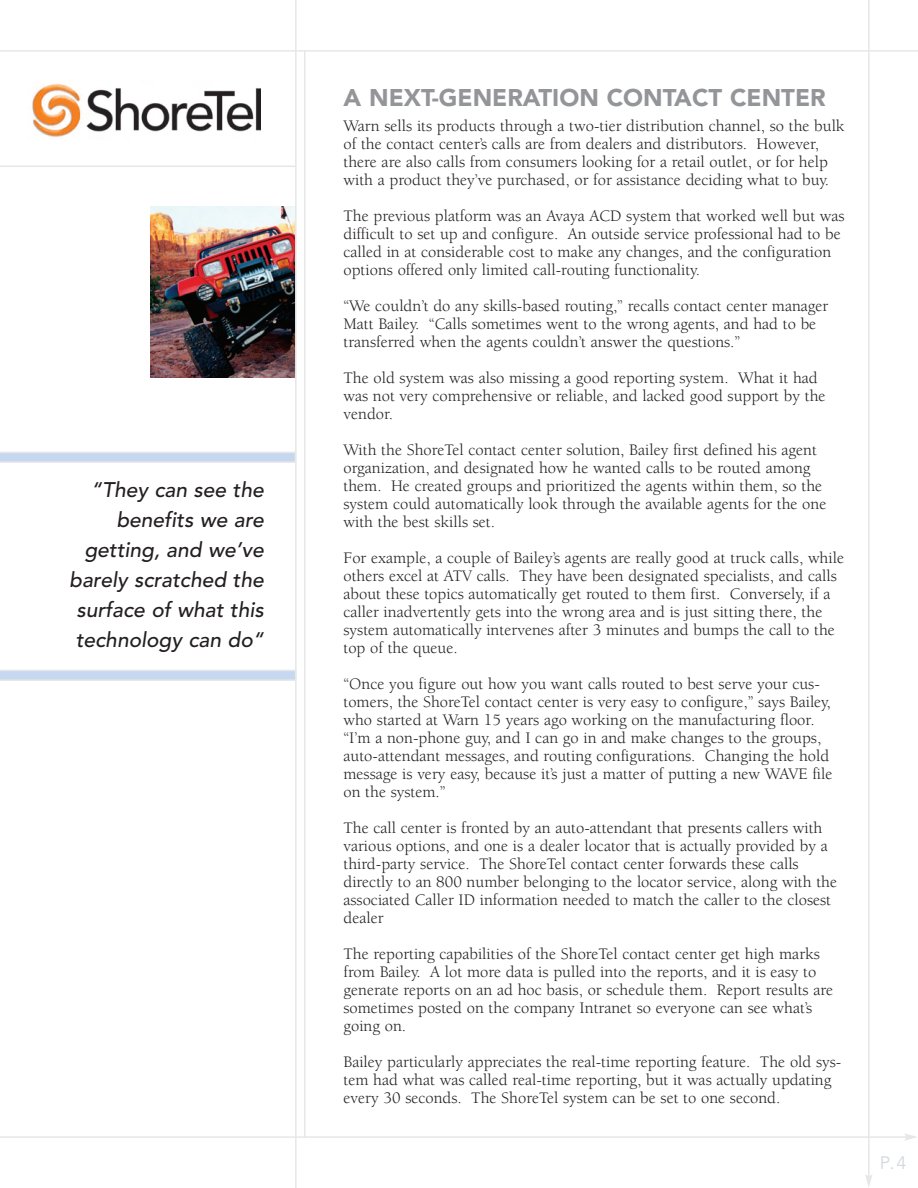
<style>
.page{position:relative;width:918px;height:1188px;background:#fff}
.page>*{position:absolute;margin:0;border:0;box-sizing:border-box;transform-origin:0 0}
.t1{font:900 24px "Avenir";color:#939598}
.t2{font:italic 500 21px/30px "Avenir";color:#231f20;text-align:right}
.t3{font:18px "Avenir";color:#d5d9dc}
.t4{font:16.5px/18px "Berkeley";color:#231f20}
</style>
<div class="page">
<img style="left:32px;top:84px;width:228px;height:55px">
<hr style="left:868px;top:0;width:2px;height:1177px;background:#e5e7e9">
<svg style="left:865px;top:1174px;width:7px;height:13px"></svg>
<hr style="left:0;top:50px;width:918px;height:2px;background:#e5e7e9">
<img style="left:150px;top:207px;width:145px;height:170px">
<hr style="left:0;top:166px;width:296px;height:1px;background:#e5e7e9">
<hr style="left:0;top:1136px;width:907px;height:2px;background:#e5e7e9">
<svg style="left:904px;top:1134px;width:13px;height:7px"></svg>
<hr style="left:304px;top:50px;width:2px;height:1087px;background:#e5e7e9">
<svg style="left:0;top:452px;width:295px;height:11px;background:#cedced"></svg>
<svg style="left:0;top:670px;width:295px;height:11px;background:#cddbed"></svg>
<hr style="left:295px;top:0;width:2px;height:1188px;background:#e5e7e9">
<p class="t2" style="left:69px;top:476px;width:196px">“They can see the benefits we are getting, and we’ve barely scratched the surface of what this technology can do“</p>
<h1 class="t1" style="left:344px;top:88px;width:484px">A NEXT-GENERATION CONTACT CENTER</h1>
<p class="t4" style="left:344px;top:119px;width:503px">Warn sells its products through a two-tier distribution channel, so the bulk of the contact center’s calls are from dealers and distributors. However, there are also calls from consumers looking for a retail outlet, or for help with a product they’ve purchased, or for assistance deciding what to buy.</p>
<p class="t4" style="left:344px;top:209px;width:503px">The previous platform was an Avaya ACD system that worked well but was difficult to set up and configure. An outside service professional had to be called in at considerable cost to make any changes, and the configuration options offered only limited call-routing functionality.</p>
<p class="t4" style="left:344px;top:299px;width:486px">“We couldn’t do any skills-based routing,” recalls contact center manager<br>Matt Bailey. “Calls sometimes went to the wrong agents, and had to be transferred when the agents couldn’t answer the questions.”</p>
<p class="t4" style="left:344px;top:371px;width:484px">The old system was also missing a good reporting system. What it had was not very comprehensive or reliable, and lacked good support by the vendor.</p>
<p class="t4" style="left:344px;top:443px;width:484px">With the ShoreTel contact center solution, Bailey first defined his agent organization, and designated how he wanted calls to be routed among them. He created groups and prioritized the agents within them, so the system could automatically look through the available agents for the one with the best skills set.</p>
<p class="t4" style="left:344px;top:551px;width:502px">For example, a couple of Bailey’s agents are really good at truck calls, while others excel at ATV calls. They have been designated specialists, and calls about these topics automatically get routed to them first. Conversely, if a caller inadvertently gets into the wrong area and is just sitting there, the system automatically intervenes after 3 minutes and bumps the call to the top of the queue.</p>
<p class="t4" style="left:344px;top:677px;width:491px">“Once you figure out how you want calls routed to best serve your cus&shy;tomers, the ShoreTel contact center is very easy to configure,” says Bailey, who started at Warn 15 years ago working on the manufacturing floor. “I’m a non-phone guy, and I can go in and make changes to the groups, auto-attendant messages, and routing configurations. Changing the hold message is very easy, because it’s just a matter of putting a new WAVE file on the system.”</p>
<p class="t4" style="left:344px;top:821px;width:495px">The call center is fronted by an auto-attendant that presents callers with various options, and one is a dealer locator that is actually provided by a third-party service. The ShoreTel contact center forwards these calls directly to an 800 number belonging to the locator service, along with the associated Caller ID information needed to match the caller to the closest dealer</p>
<p class="t4" style="left:344px;top:947px;width:491px">The reporting capabilities of the ShoreTel contact center get high marks from Bailey. A lot more data is pulled into the reports, and it is easy to generate reports on an ad hoc basis, or schedule them. Report results are sometimes posted on the company Intranet so everyone can see what’s going on.</p>
<p class="t4" style="left:344px;top:1055px;width:499px">Bailey particularly appreciates the real-time reporting feature. The old sys&shy;tem had what was called real-time reporting, but it was actually updating every 30 seconds. The ShoreTel system can be set to one second.</p>
<p class="t3" style="left:880px;top:1155px;width:28px">P.4</p>
</div>
